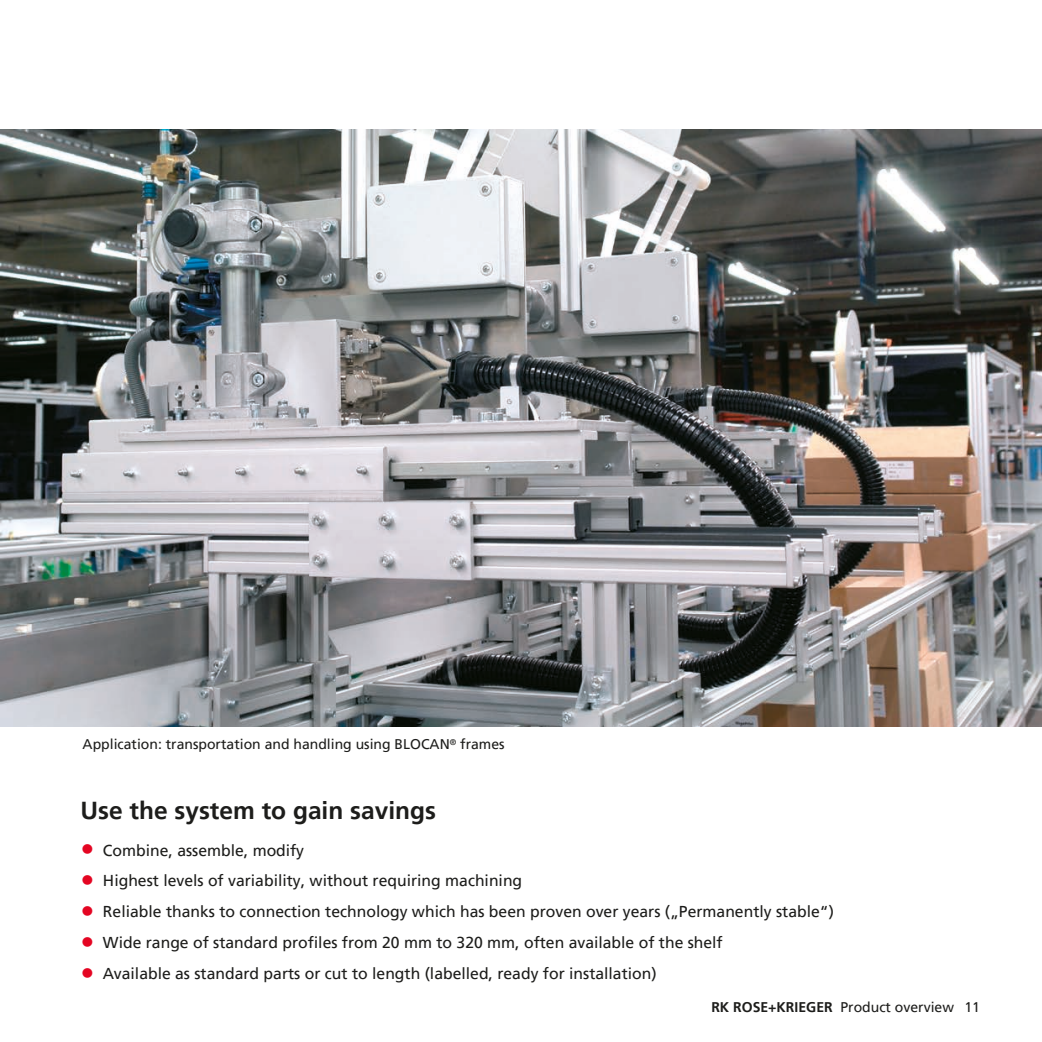
<style>
.page{position:relative;width:1042px;height:1042px;background:#fff}
.page>*{position:absolute;margin:0;border:0;box-sizing:border-box;transform-origin:0 0}
.t1{font:700 24.5px "Frutiger LT Pro";color:#1d1d1b}
.t2{font:15.75px "Frutiger LT Pro";color:#1d1d1b}
.t3{font:14px "Frutiger LT Pro";color:#1d1d1b}
.s1{font-weight:700;font-size:28px;color:#e40522}
.s2{font-weight:700}
</style>
<div class="page">
<img style="left:0;top:129px;width:1042px;height:598px">
<p class="t3" style="left:83px;top:736px;width:423px">Application: transportation and handling using BLOCAN<sup>®</sup> frames</p>
<h1 class="t1" style="left:81px;top:795px;width:357px">Use the system to gain savings</h1>
<p class="t2" style="left:81px;top:841px;width:225px"><span class="s1">•</span> Combine, assemble, modify</p>
<p class="t2" style="left:81px;top:871px;width:443px"><span class="s1">•</span> Highest levels of variability, without requiring machining</p>
<p class="t2" style="left:81px;top:902px;width:755px"><span class="s1">•</span> Reliable thanks to connection technology which has been proven over years („Permanently stable“)</p>
<p class="t2" style="left:81px;top:933px;width:643px"><span class="s1">•</span> Wide range of standard profiles from 20 mm to 320 mm, often available of the shelf</p>
<p class="t2" style="left:81px;top:964px;width:577px"><span class="s1">•</span> Available as standard parts or cut to length (labelled, ready for installation)</p>
<p class="t3" style="left:711px;top:999px;width:270px"><span class="s2">RK ROSE+KRIEGER</span> Product overview 11</p>
</div>
